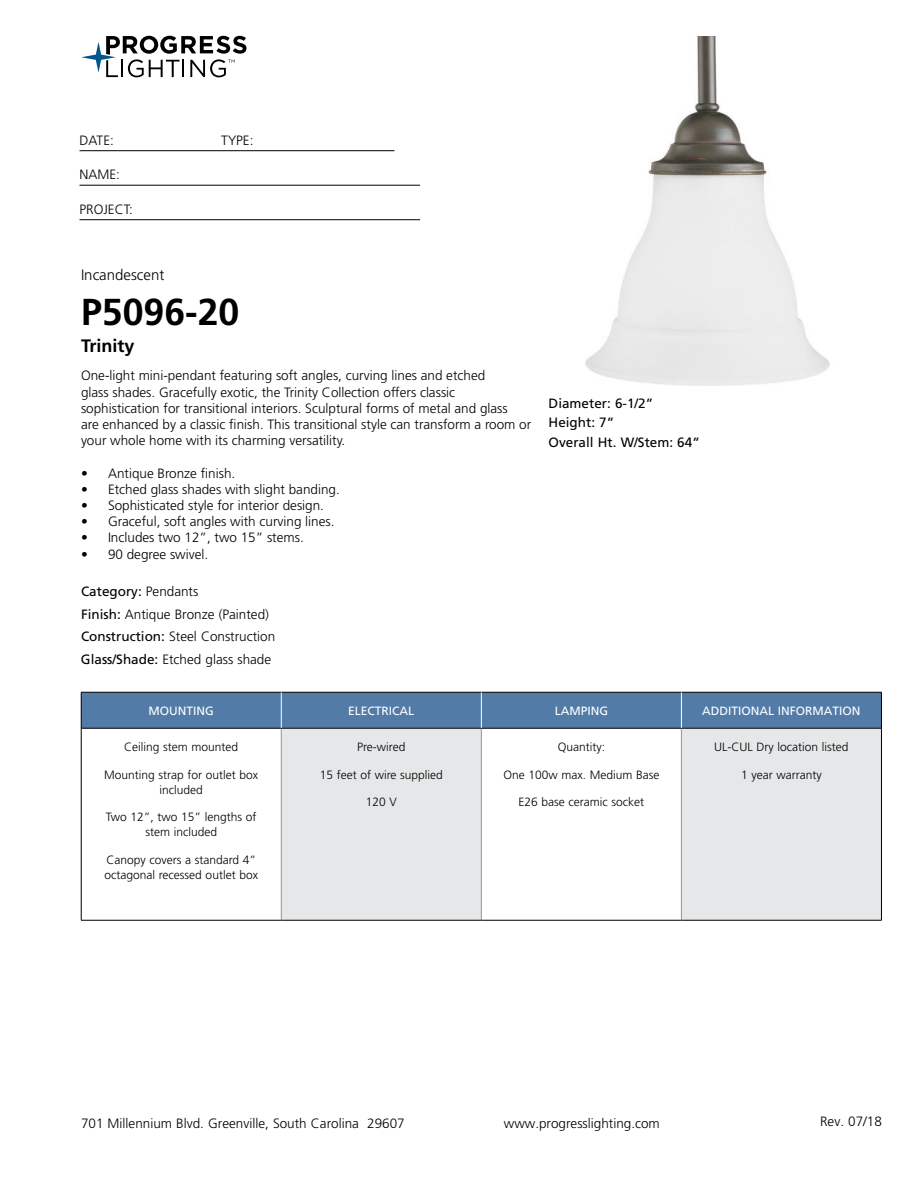
<style>
.page{position:relative;width:918px;height:1188px;background:#fff}
.page>*{position:absolute;margin:0;border:0;box-sizing:border-box;transform-origin:0 0}
.t1{font:700 37.5px "Frutiger LT Std";color:#000}
.t2{font:700 18px "Frutiger LT Std";color:#000}
.t3{font:300 15px "Frutiger LT Std";color:#000}
.t4{font:300 13.5px/16.2px "Frutiger LT Std";color:#000}
.t5{font:13.5px/19.5px "Frutiger LT Std";color:#000}
.t6{font:300 12px/15px "Frutiger LT Std";color:#000;text-align:center}
.t7{font:12px "Frutiger LT Std";color:#fff}
.s1{font-weight:400}
</style>
<div class="page">
<svg style="left:81px;top:36px;width:165px;height:41px"></svg>
<hr style="left:80px;top:150px;width:314px;height:1px;background:#000">
<hr style="left:80px;top:185px;width:340px;height:1px;background:#000">
<hr style="left:80px;top:219px;width:340px;height:1px;background:#000">
<div style="left:82px;top:693px;width:799px;height:35px;background:#527ba8"></div>
<div style="left:281px;top:728px;width:200px;height:192px;background:#e6e7e8"></div>
<div style="left:681px;top:728px;width:200px;height:192px;background:#e6e7e8"></div>
<hr style="left:281px;top:729px;width:1px;height:191px;background:#939598">
<hr style="left:481px;top:729px;width:1px;height:191px;background:#939598">
<hr style="left:681px;top:729px;width:1px;height:191px;background:#939598">
<hr style="left:81px;top:728px;width:200px;height:1px;background:#000">
<hr style="left:281px;top:728px;width:200px;height:1px;background:#000">
<hr style="left:481px;top:728px;width:200px;height:1px;background:#000">
<hr style="left:681px;top:728px;width:200px;height:1px;background:#000">
<hr style="left:81px;top:920px;width:200px;height:1px;background:#000">
<hr style="left:281px;top:920px;width:200px;height:1px;background:#000">
<hr style="left:481px;top:920px;width:200px;height:1px;background:#000">
<hr style="left:681px;top:920px;width:201px;height:1px;background:#000">
<hr style="left:81px;top:692px;width:200px;height:1px;background:#000">
<hr style="left:81px;top:692px;width:1px;height:36px;background:#000">
<hr style="left:281px;top:692px;width:200px;height:1px;background:#000">
<hr style="left:481px;top:692px;width:200px;height:1px;background:#000">
<hr style="left:681px;top:692px;width:201px;height:1px;background:#000">
<hr style="left:881px;top:692px;width:1px;height:36px;background:#000">
<hr style="left:81px;top:728px;width:1px;height:192px;background:#000">
<hr style="left:881px;top:728px;width:1px;height:192px;background:#000">
<hr style="left:281px;top:692px;width:1px;height:36px;background:#fff">
<hr style="left:681px;top:692px;width:1px;height:36px;background:#fff">
<hr style="left:481px;top:692px;width:1px;height:36px;background:#fff">
<img style="left:585px;top:36px;width:245px;height:349px">
<p class="t4" style="left:80px;top:133px;width:36px">DATE:</p>
<p class="t4" style="left:221px;top:133px;width:34px">TYPE:</p>
<p class="t4" style="left:80px;top:168px;width:42px">NAME:</p>
<p class="t4" style="left:80px;top:202px;width:55px">PROJECT:</p>
<p class="t3" style="left:81px;top:269px;width:85px">Incandescent</p>
<h1 class="t1" style="left:81px;top:297px;width:160px">P5096-20</h1>
<h2 class="t2" style="left:81px;top:339px;width:55px">Trinity</h2>
<p class="t4" style="left:81px;top:369px;width:452px">One-light mini-pendant featuring soft angles, curving lines and etched<br>glass shades. Gracefully exotic, the Trinity Collection offers classic sophistication for transitional interiors. Sculptural forms of metal and glass<br>are enhanced by a classic finish. This transitional style can transform a room or your whole home with its charming versatility.</p>
<p class="t4" style="left:81px;top:466px;width:156px">• Antique Bronze finish.</p>
<p class="t4" style="left:81px;top:482px;width:260px">• Etched glass shades with slight banding.</p>
<p class="t4" style="left:81px;top:498px;width:245px">• Sophisticated style for interior design.</p>
<p class="t4" style="left:81px;top:514px;width:255px">• Graceful, soft angles with curving lines.</p>
<p class="t4" style="left:81px;top:531px;width:224px">• Includes two 12”, two 15” stems.</p>
<p class="t4" style="left:81px;top:547px;width:129px">• 90 degree swivel.</p>
<p class="t4" style="left:81px;top:581px;width:196px;line-height:22.5px"><span class="s1">Category:</span> Pendants<br><span class="s1">Finish:</span> Antique Bronze (Painted)<br><span class="s1">Construction:</span> Steel Construction<br><span class="s1">Glass/Shade:</span> Etched glass shade</p>
<p class="t7" style="left:149px;top:706px;width:67px">MOUNTING</p>
<p class="t7" style="left:348px;top:706px;width:68px">ELECTRICAL</p>
<p class="t7" style="left:555px;top:706px;width:55px">LAMPING</p>
<p class="t7" style="left:702px;top:706px;width:160px">ADDITIONAL INFORMATION</p>
<p class="t6" style="left:124px;top:740px;width:116px">Ceiling stem mounted</p>
<p class="t6" style="left:104px;top:768px;width:156px">Mounting strap for outlet box included</p>
<p class="t6" style="left:106px;top:810px;width:152px">Two 12”, two 15” lengths of stem included</p>
<p class="t6" style="left:105px;top:853px;width:155px;text-align:left">Canopy covers a standard 4” octagonal recessed outlet box</p>
<p class="t5" style="left:549px;top:394px;width:153px">Diameter: 6-1/2”<br>Height: 7”<br>Overall Ht. W/Stem: 64”</p>
<p class="t6" style="left:357px;top:740px;width:50px">Pre-wired</p>
<p class="t6" style="left:320px;top:768px;width:125px">15 feet of wire supplied</p>
<p class="t6" style="left:366px;top:795px;width:33px">120 V</p>
<p class="t6" style="left:714px;top:740px;width:136px">UL-CUL Dry location listed</p>
<p class="t6" style="left:741px;top:768px;width:82px">1 year warranty</p>
<p class="t6" style="left:558px;top:740px;width:49px">Quantity:</p>
<p class="t6" style="left:503px;top:768px;width:158px">One 100w max. Medium Base</p>
<p class="t6" style="left:519px;top:796px;width:127px">E26 base ceramic socket</p>
<p class="t4" style="left:81px;top:1116px;width:325px">701 Millennium Blvd. Greenville, South Carolina 29607</p>
<p class="t4" style="left:504px;top:1116px;width:158px">www.progresslighting.com</p>
<p class="t4" style="left:820px;top:1114px;width:63px">Rev. 07/18</p>
</div>
